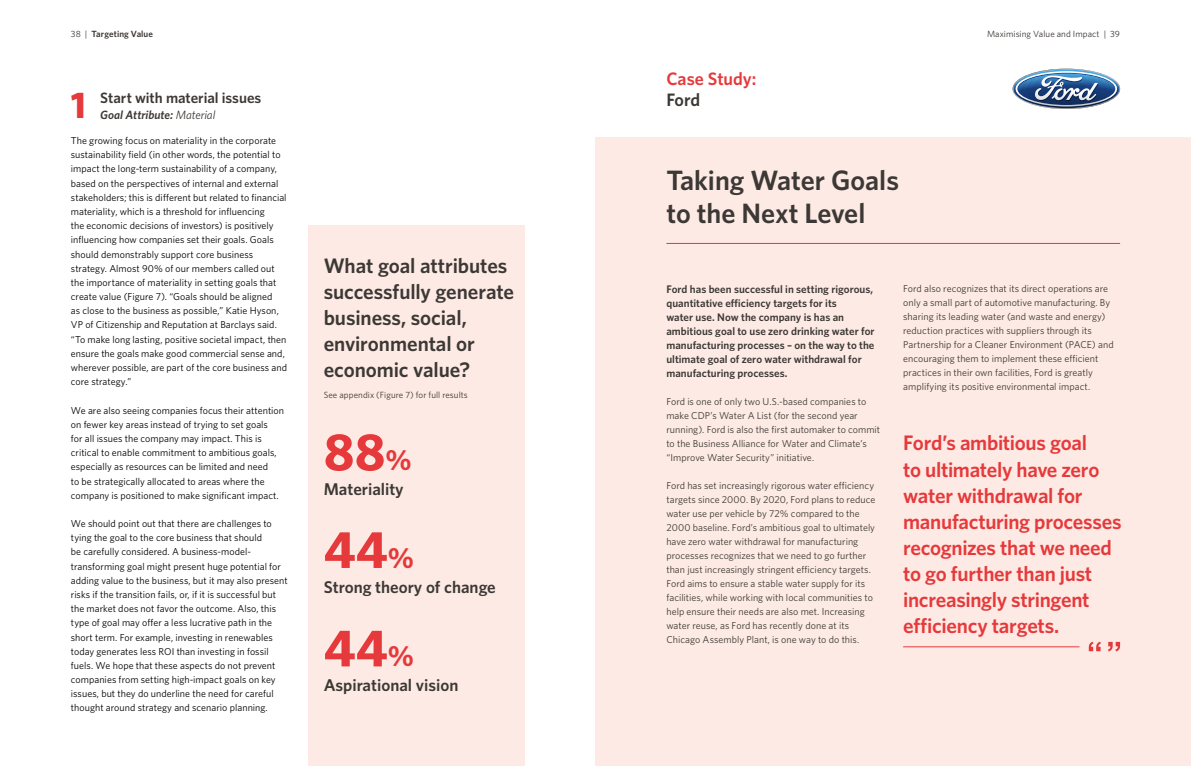
<style>
.page{position:relative;width:1191px;height:766px;background:#fff}
.page>*{position:absolute;margin:0;border:0;box-sizing:border-box;transform-origin:0 0}
.t1{font:700 52.5px/98px "Whitney";color:#e6393b;text-align:justify}
.t2{font:700 37.2px "Whitney";color:#e6393b}
.t3{font:600 28px/33px "Whitney";color:#3c3835}
.t4{font:600 21px/26px "Whitney";letter-spacing:-.015em;color:#e6393b}
.t5{font:600 21px/26px "Whitney";letter-spacing:-.005em;color:#3c3835}
.t6{font:600 18px "Whitney";color:#e6393b}
.t7{font:600 18px "Whitney";color:#3c3835}
.t8{font:600 17px "Whitney";color:#3c3835}
.t9{font:600 15px "Whitney";letter-spacing:-.005em;color:#3c3835}
.t10{font:italic 600 12px "Whitney";color:#3c3835}
.t11{font:600 11px/14px "Whitney";color:#3c3835}
.t12{font:10px/14.2px "Whitney";letter-spacing:.005em;color:#000}
.t13{font:10px/14px "Whitney";letter-spacing:.005em;color:#3c3835}
.t14{font:9px "Whitney";letter-spacing:.01em;color:#3c3835}
.t15{font:600 9px "Whitney";letter-spacing:.01em;color:#3c3835}
.s1{font-weight:400}
.s2{font-size:29.3px}
</style>
<div class="page">
<div style="left:595px;top:137px;width:596px;height:628px;background:#fdeae4"></div>
<hr style="left:666px;top:243px;width:454px;height:1px;background:#e6393b">
<hr style="left:903px;top:646px;width:176px;height:1px;background:#e6393b">
<svg style="left:1088px;top:641px;width:32px;height:10px"></svg>
<svg style="left:1012px;top:69px;width:108px;height:40px"></svg>
<div style="left:308px;top:225px;width:216px;height:540px;background:#fdeae4"></div>
<p class="t15" style="left:71px;top:28px;width:84px"><span class="s1">38 |</span> Targeting Value</p>
<h2 class="t2" style="left:71px;top:80px;width:17px">1</h2>
<h3 class="t9" style="left:100px;top:88px;width:163px">Start with material issues</h3>
<p class="t10" style="left:100px;top:107px;width:117px">Goal Attribute: <span class="s1">Material</span></p>
<p class="t12" style="left:71px;top:133px;width:218px">The growing focus on materiality in the corporate sustainability field (in other words, the potential to impact the long-term sustainability of a company, based on the perspectives of internal and external stakeholders; this is different but related to financial materiality, which is a threshold for influencing<br>the economic decisions of investors) is positively influencing how companies set their goals. Goals should demonstrably support core business strategy. Almost 90% of our members called out the importance of materiality in setting goals that create value (Figure 7). “Goals should be aligned<br>as close to the business as possible,” Katie Hyson, VP of Citizenship and Reputation at Barclays said. “To make long lasting, positive societal impact, then ensure the goals make good commercial sense and, wherever possible, are part of the core business and core strategy.”</p>
<p class="t12" style="left:71px;top:402px;width:215px">We are also seeing companies focus their attention on fewer key areas instead of trying to set goals<br>for all issues the company may impact. This is critical to enable commitment to ambitious goals, especially as resources can be limited and need<br>to be strategically allocated to areas where the company is positioned to make significant impact.</p>
<p class="t12" style="left:71px;top:516px;width:218px">We should point out that there are challenges to tying the goal to the core business that should<br>be carefully considered. A business-model&shy;transforming goal might present huge potential for adding value to the business, but it may also present risks if the transition fails, or, if it is successful but the market does not favor the outcome. Also, this type of goal may offer a less lucrative path in the short term. For example, investing in renewables today generates less ROI than investing in fossil fuels. We hope that these aspects do not prevent companies from setting high-impact goals on key issues, but they do underline the need for careful thought around strategy and scenario planning.</p>
<h3 class="t5" style="left:324px;top:252px;width:192px">What goal attributes successfully generate business, social, environmental or economic value?</h3>
<p class="t14" style="left:324px;top:389px;width:146px">See appendix (Figure 7) for full results</p>
<h1 class="t1" style="left:324px;top:401px;width:92px">88<span class="s2">% </span>44<span class="s2">% </span>44<span class="s2">%</span></h1>
<h3 class="t8" style="left:324px;top:477px;width:82px">Materiality</h3>
<h3 class="t8" style="left:324px;top:575px;width:174px">Strong theory of change</h3>
<h3 class="t8" style="left:324px;top:673px;width:136px">Aspirational vision</h3>
<h3 class="t6" style="left:666px;top:67px;width:92px">Case Study:</h3>
<h3 class="t7" style="left:666px;top:88px;width:35px">Ford</h3>
<h3 class="t3" style="left:666px;top:163px;width:234px">Taking Water Goals to the Next Level</h3>
<p class="t14" style="left:987px;top:28px;width:135px">Maximising Value and Impact | 39</p>
<p class="t11" style="left:666px;top:281px;width:210px">Ford has been successful in setting rigorous, quantitative efficiency targets for its<br>water use. Now the company is has an ambitious goal to use zero drinking water for manufacturing processes – on the way to the ultimate goal of zero water withdrawal for manufacturing processes.</p>
<p class="t13" style="left:666px;top:394px;width:215px">Ford is one of only two U.S.-based companies to make CDP’s Water A List (for the second year running). Ford is also the first automaker to commit to the Business Alliance for Water and Climate’s “Improve Water Security” initiative.</p>
<p class="t13" style="left:666px;top:478px;width:210px">Ford has set increasingly rigorous water efficiency targets since 2000. By 2020, Ford plans to reduce water use per vehicle by 72% compared to the 2000 baseline. Ford’s ambitious goal to ultimately have zero water withdrawal for manufacturing processes recognizes that we need to go further than just increasingly stringent efficiency targets.<br>Ford aims to ensure a stable water supply for its facilities, while working with local communities to help ensure their needs are also met. Increasing water reuse, as Ford has recently done at its Chicago Assembly Plant, is one way to do this.</p>
<p class="t13" style="left:903px;top:281px;width:212px">Ford also recognizes that its direct operations are only a small part of automotive manufacturing. By sharing its leading water (and waste and energy) reduction practices with suppliers through its Partnership for a Cleaner Environment (PACE) and encouraging them to implement these efficient practices in their own facilities, Ford is greatly amplifying its positive environmental impact.</p>
<h3 class="t4" style="left:903px;top:429px;width:220px">Ford’s ambitious goal<br>to ultimately have zero water withdrawal for manufacturing processes recognizes that we need to go further than just increasingly stringent efficiency targets.</h3>
</div>
